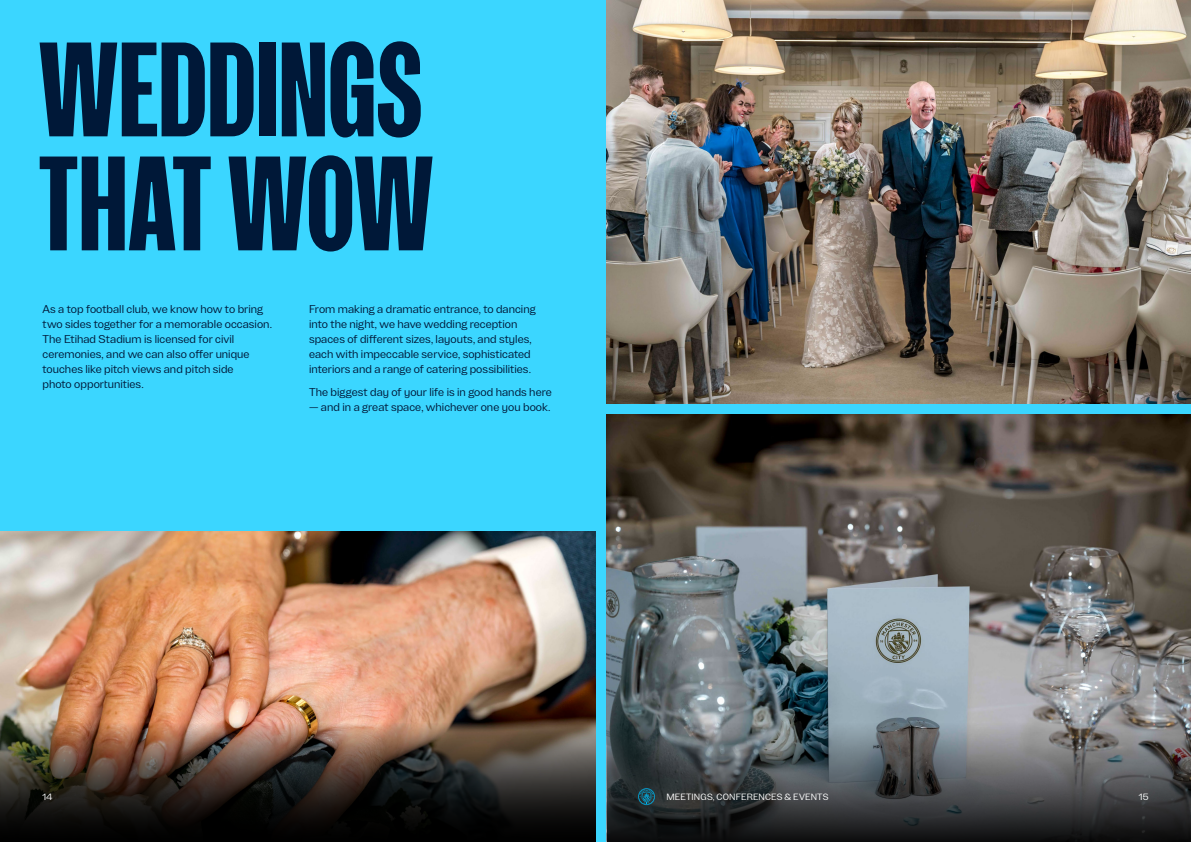
<style>
.page{position:relative;width:1191px;height:842px;background:#3bd6ff}
.page>*{position:absolute;margin:0;border:0;box-sizing:border-box;transform-origin:0 0}
.t1{font:700 condensed 118px/114px "Kippax Modern";letter-spacing:-.005em;color:#001838}
.t2{font:10px/15px "Kippax Modern";letter-spacing:.005em;color:#001838}
.t3{font:8px "Kippax Modern";letter-spacing:.02em;color:#fff}
</style>
<div class="page">
<img style="left:607px;top:0;width:584px;height:403px">
<img style="left:0;top:531px;width:595px;height:192px">
<img style="left:607px;top:415px;width:584px;height:308px">
<svg style="left:607px;top:723px;width:584px;height:119px"></svg>
<img style="left:0;top:723px;width:595px;height:119px">
<svg style="left:638px;top:788px;width:17px;height:17px"></svg>
<h1 class="t1" style="left:39px;top:34px;width:396px">WEDDINGS<br>THAT WOW</h1>
<p class="t2" style="left:43px;top:301px;width:231px">As a top football club, we know how to bring two sides together for a memorable occasion.<br>The Etihad Stadium is licensed for civil ceremonies, and we can also offer unique touches like pitch views and pitch side<br>photo opportunities.</p>
<p class="t2" style="left:309px;top:301px;width:228px">From making a dramatic entrance, to dancing into the night, we have wedding reception spaces of different sizes, layouts, and styles, each with impeccable service, sophisticated interiors and a range of catering possibilities.</p>
<p class="t2" style="left:309px;top:385px;width:244px">The biggest day of your life is in good hands here</p>
<p class="t2" style="left:309px;top:400px;width:243px">— and in a great space, whichever one you book.</p>
<p class="t3" style="left:43px;top:791px;width:12px">14</p>
<p class="t3" style="left:666px;top:791px;width:163px">MEETINGS, CONFERENCES &amp; EVENTS</p>
<p class="t3" style="left:1138px;top:791px;width:11px">15</p>
</div>
